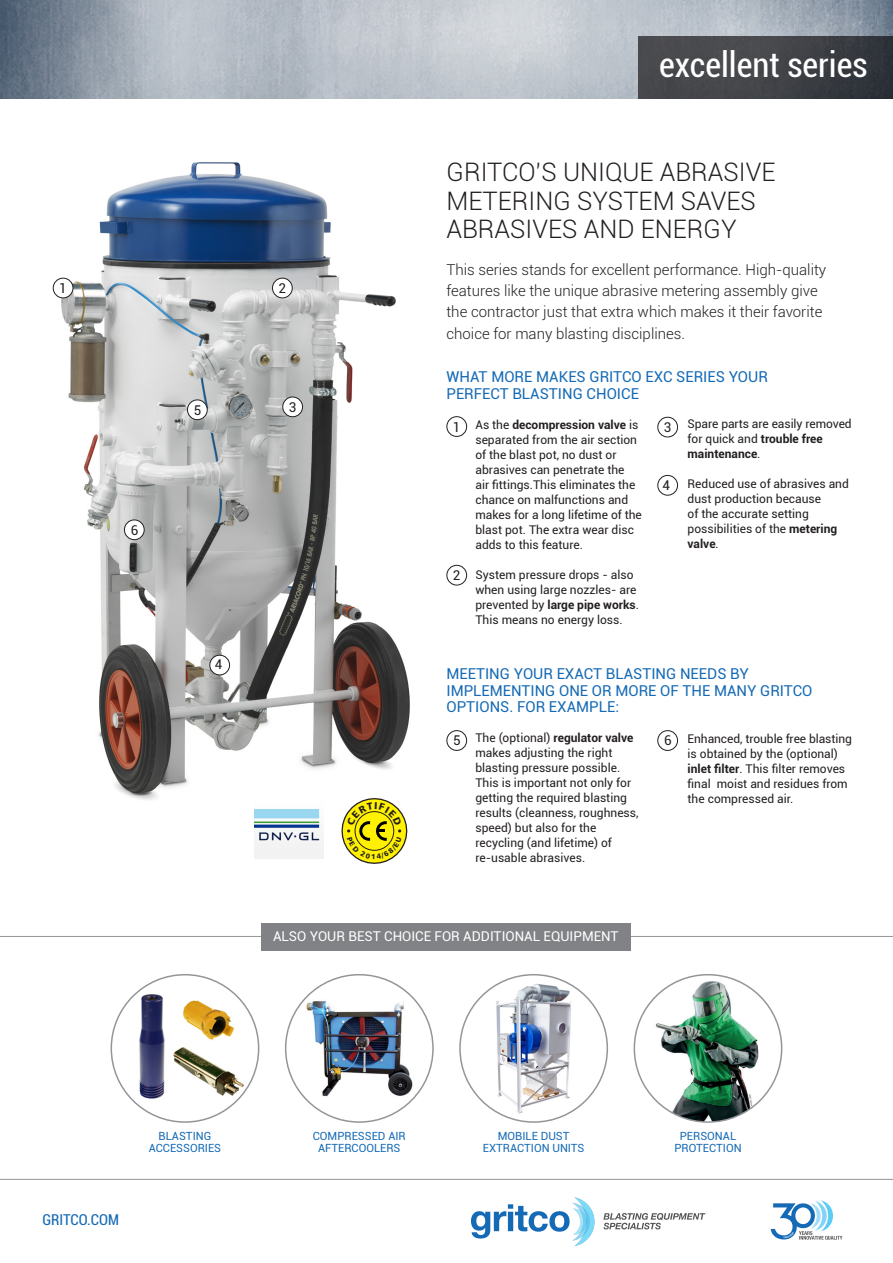
<style>
.page{position:relative;width:893px;height:1263px;background:#fff}
.page>*{position:absolute;margin:0;border:0;box-sizing:border-box;transform-origin:0 0}
.t1{font:condensed 34.5px "Roboto";color:#fff}
.t2{font:300 25.5px/28.5px "Roboto";color:#231f20}
.t3{font:300 15px/21.1px "Roboto";color:#231f20}
.t4{font:15px/16.5px "Roboto";color:#156ab5}
.t5{font:condensed 15px "Roboto";color:#156ab5}
.t6{font:13.5px "Roboto";color:#fff}
.t7{font:13.5px "Roboto";color:#231f20}
.t8{font:12px/15px "Roboto";color:#231f20}
.t9{font:11.25px/12px "Roboto";color:#156ab5;text-align:center}
.s1{font-weight:700}
</style>
<div class="page">
<img style="left:0;top:0;width:893px;height:99px">
<div style="left:446px;top:416px;width:21px;height:21px;border:1px solid #231f20;border-radius:50%"></div>
<div style="left:446px;top:565px;width:21px;height:21px;border:1px solid #231f20;border-radius:50%"></div>
<div style="left:657px;top:417px;width:21px;height:20px;border:1px solid #231f20;border-radius:50%"></div>
<div style="left:657px;top:475px;width:21px;height:20px;border:1px solid #231f20;border-radius:50%"></div>
<div style="left:446px;top:730px;width:21px;height:21px;border:1px solid #231f20;border-radius:50%"></div>
<div style="left:657px;top:730px;width:21px;height:21px;border:1px solid #231f20;border-radius:50%"></div>
<hr style="left:0;top:936px;width:893px;height:1px;background:#939598">
<div style="left:262px;top:923px;width:369px;height:27px;background:#808285"></div>
<img style="left:652px;top:981px;width:106px;height:141px">
<img style="left:304px;top:997px;width:113px;height:104px">
<div style="left:638px;top:36px;width:255px;height:63px;background:linear-gradient(to right,#4f4f52,#31353c)"></div>
<img style="left:489px;top:980px;width:89px;height:138px">
<img style="left:133px;top:989px;width:113px;height:114px">
<img style="left:52px;top:162px;width:358px;height:638px">
<div style="left:53px;top:278px;width:20px;height:20px;background:#fff;border-radius:50%"></div>
<div style="left:53px;top:278px;width:20px;height:20px;border:1px solid #231f20;border-radius:50%"></div>
<div style="left:272px;top:278px;width:20px;height:20px;background:#fff;border-radius:50%"></div>
<div style="left:272px;top:278px;width:21px;height:20px;border:1px solid #231f20;border-radius:50%"></div>
<div style="left:283px;top:397px;width:19px;height:20px;background:#fff;border-radius:50%"></div>
<div style="left:282px;top:397px;width:21px;height:20px;border:1px solid #231f20;border-radius:50%"></div>
<div style="left:210px;top:655px;width:20px;height:20px;background:#fff;border-radius:50%"></div>
<div style="left:209px;top:655px;width:21px;height:20px;border:1px solid #231f20;border-radius:50%"></div>
<div style="left:187px;top:400px;width:20px;height:20px;background:#fff;border-radius:50%"></div>
<div style="left:187px;top:399px;width:21px;height:21px;border:1px solid #231f20;border-radius:50%"></div>
<div style="left:124px;top:520px;width:20px;height:20px;background:#fff;border-radius:50%"></div>
<div style="left:124px;top:519px;width:21px;height:21px;border:1px solid #231f20;border-radius:50%"></div>
<img style="left:255px;top:790px;width:69px;height:69px">
<hr style="left:0;top:1179px;width:893px;height:1px;background:#939598">
<svg style="left:471px;top:1197px;width:123px;height:49px"></svg>
<svg style="left:603px;top:1213px;width:102px;height:16px"></svg>
<svg style="left:771px;top:1200px;width:71px;height:40px"></svg>
<svg style="left:338px;top:794px;width:72px;height:70px"></svg>
<h1 class="t1" style="left:659px;top:45px;width:210px">excellent series</h1>
<p class="t7" style="left:59px;top:281px;width:9px">1</p>
<p class="t7" style="left:279px;top:281px;width:9px">2</p>
<p class="t7" style="left:131px;top:522px;width:9px">6</p>
<p class="t7" style="left:194px;top:402px;width:9px">5</p>
<p class="t7" style="left:215px;top:657px;width:9px">4</p>
<p class="t7" style="left:289px;top:399px;width:9px">3</p>
<h2 class="t2" style="left:446px;top:158px;width:330px">GRITCO’S UNIQUE ABRASIVE<br>METERING SYSTEM SAVES<br>ABRASIVES AND ENERGY</h2>
<p class="t3" style="left:446px;top:259px;width:381px">This series stands for excellent performance. High-quality features like the unique abrasive metering assembly give the contractor just that extra which makes it their favorite choice for many blasting disciplines.</p>
<p class="t4" style="left:446px;top:369px;width:323px">WHAT MORE MAKES GRITCO EXC SERIES YOUR<br>PERFECT BLASTING CHOICE</p>
<p class="t7" style="left:453px;top:419px;width:9px">1</p>
<p class="t7" style="left:453px;top:568px;width:9px">2</p>
<p class="t8" style="left:475px;top:417px;width:168px">As the <span class="s1">decompression valve</span> is separated from the air section of the blast pot, no dust or abrasives can penetrate the<br>air fittings.This eliminates the chance on malfunctions and makes for a long lifetime of the blast pot. The extra wear disc adds to this feature.</p>
<p class="t8" style="left:475px;top:567px;width:165px">System pressure drops - also when using large nozzles- are prevented by <span class="s1">large pipe works</span>.<br>This means no energy loss.</p>
<p class="t7" style="left:664px;top:419px;width:9px">3</p>
<p class="t7" style="left:663px;top:477px;width:9px">4</p>
<p class="t8" style="left:688px;top:416px;width:166px">Spare parts are easily removed for quick and <span class="s1">trouble free maintenance</span>.</p>
<p class="t8" style="left:688px;top:476px;width:163px">Reduced use of abrasives and dust production because<br>of the accurate setting possibilities of the <span class="s1">metering valve</span>.</p>
<p class="t4" style="left:446px;top:666px;width:367px">MEETING YOUR EXACT BLASTING NEEDS BY<br>IMPLEMENTING ONE OR MORE OF THE MANY GRITCO<br>OPTIONS. FOR EXAMPLE:</p>
<p class="t8" style="left:475px;top:730px;width:165px">The (optional) <span class="s1">regulator valve </span>makes adjusting the right blasting pressure possible.<br>This is important not only for getting the required blasting results (cleanness, roughness, speed) but also for the recycling (and lifetime) of re-usable abrasives.</p>
<p class="t8" style="left:688px;top:732px;width:166px">Enhanced, trouble free blasting is obtained by the (optional) <span class="s1">inlet filter</span>. This filter removes final moist and residues from the compressed air.</p>
<p class="t7" style="left:453px;top:733px;width:9px">5</p>
<p class="t7" style="left:664px;top:733px;width:9px">6</p>
<p class="t6" style="left:273px;top:929px;width:347px">ALSO YOUR BEST CHOICE FOR ADDITIONAL EQUIPMENT</p>
<p class="t5" style="left:43px;top:1211px;width:78px">GRITCO.COM</p>
<p class="t9" style="left:149px;top:1130px;width:74px">BLASTING<br>ACCESSORIES</p>
<p class="t9" style="left:313px;top:1130px;width:94px">COMPRESSED AIR<br>AFTERCOOLERS</p>
<p class="t9" style="left:483px;top:1130px;width:103px">MOBILE DUST<br>EXTRACTION UNITS</p>
<p class="t9" style="left:674px;top:1130px;width:69px">PERSONAL<br>PROTECTION</p>
</div>
